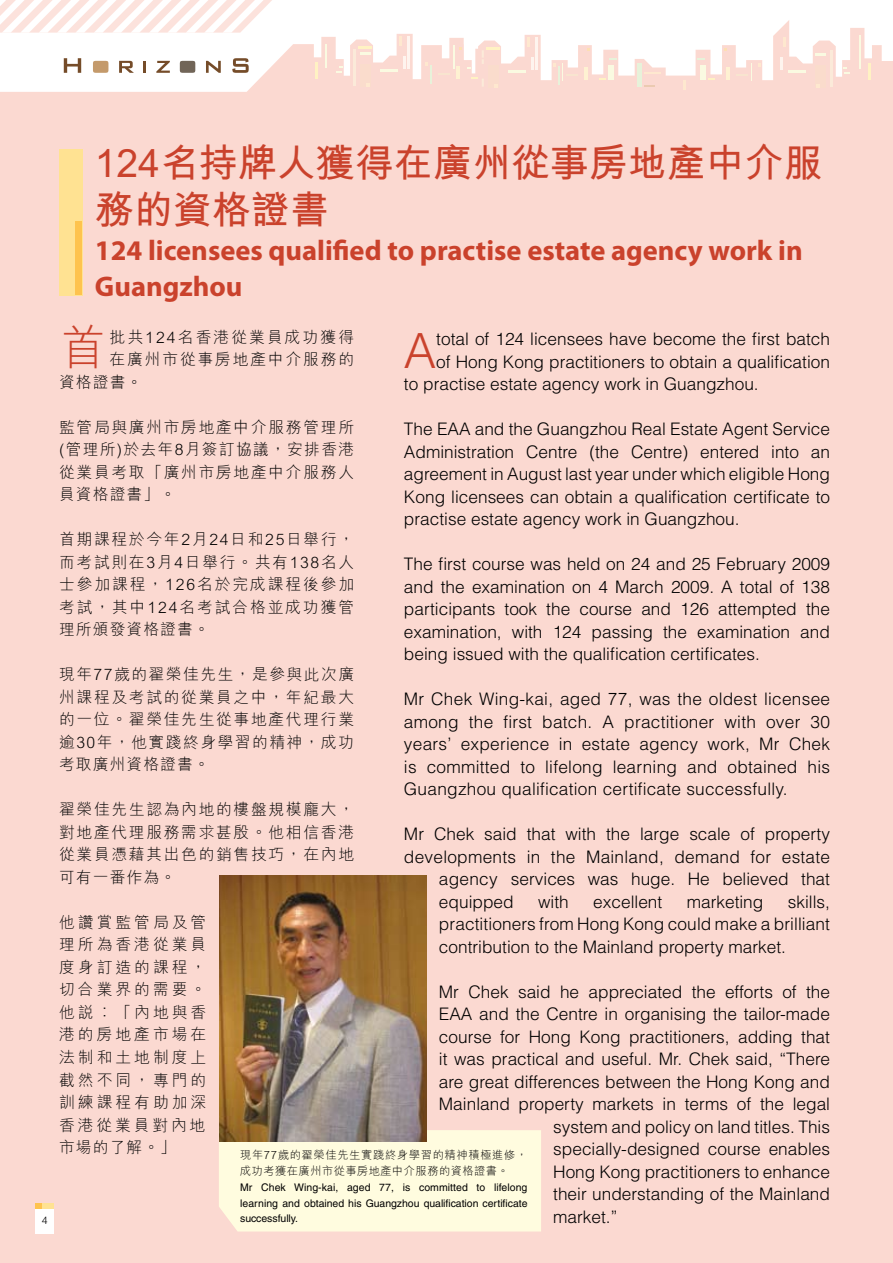
<style>
.page{position:relative;width:893px;height:1263px;background:#fff}
.page>*{position:absolute;margin:0;border:0;box-sizing:border-box;transform-origin:0 0}
.t1{font:300 48.45px "Helvetica";color:#ca422c}
.t2{font:300 47.25px "M Hei";color:#ca422c}
.t3{font:700 39px/46.8px "M Hei";color:#ca422c}
.t4{font:700 28.5px/36px "Myriad Pro";color:#ca422c}
.t5{font:300 17.25px/22.5px "Helvetica";color:#000;text-align:justify}
.t6{font:300 15.75px/22.5px "M Hei";letter-spacing:.11em;color:#000;text-align:justify}
.t7{font:300 15.75px "M Hei";letter-spacing:.135em;color:#000}
.t8{font:300 11.25px/15.8px "M Hei";letter-spacing:.06em;color:#000}
.t9{font:10.5px/15.8px "Helvetica";letter-spacing:-.005em;color:#000;text-align:justify}
.t10{font:300 10.5px "Helvetica";color:#000}
</style>
<div class="page">
<div style="left:0;top:20px;width:892px;height:1243px;background:#fbd9d1"></div>
<hr style="left:408px;top:36px;width:2px;height:33px;background:#fee5d6">
<svg style="left:404px;top:56px;width:2px;height:13px"></svg>
<svg style="left:400px;top:36px;width:2px;height:10px"></svg>
<hr style="left:354px;top:49px;width:2px;height:37px;background:#f6cba0">
<div style="left:360px;top:64px;width:10px;height:23px;background:#fadccc"></div>
<svg style="left:358px;top:46px;width:13px;height:9px"></svg>
<svg style="left:366px;top:83px;width:4px;height:4px"></svg>
<svg style="left:336px;top:66px;width:6px;height:7px"></svg>
<svg style="left:315px;top:44px;width:11px;height:35px"></svg>
<svg style="left:380px;top:70px;width:17px;height:2px"></svg>
<svg style="left:780px;top:57px;width:2px;height:13px"></svg>
<svg style="left:784px;top:37px;width:2px;height:10px"></svg>
<svg style="left:726px;top:53px;width:7px;height:27px"></svg>
<svg style="left:726px;top:68px;width:3px;height:12px"></svg>
<hr style="left:830px;top:50px;width:2px;height:37px;background:#f6cba0">
<div style="left:816px;top:65px;width:10px;height:23px;background:#fadccc"></div>
<svg style="left:816px;top:53px;width:10px;height:3px"></svg>
<svg style="left:816px;top:84px;width:3px;height:4px"></svg>
<svg style="left:737px;top:64px;width:15px;height:17px"></svg>
<hr style="left:859px;top:35px;width:2px;height:34px;background:#f4f3b4">
<svg style="left:843px;top:67px;width:6px;height:7px"></svg>
<hr style="left:868px;top:63px;width:3px;height:17px;background:#ffdf6a">
<svg style="left:861px;top:76px;width:4px;height:4px"></svg>
<div style="left:700px;top:65px;width:6px;height:15px;background:#fafae1"></div>
<svg style="left:708px;top:78px;width:7px;height:2px"></svg>
<svg style="left:788px;top:71px;width:18px;height:2px"></svg>
<svg style="left:683px;top:80px;width:2px;height:10px"></svg>
<svg style="left:644px;top:72px;width:16px;height:2px"></svg>
<div style="left:637px;top:63px;width:5px;height:23px;background:#e7f2da"></div>
<svg style="left:644px;top:85px;width:11px;height:2px"></svg>
<hr style="left:536px;top:37px;width:2px;height:33px;background:#fee5d6">
<svg style="left:532px;top:57px;width:2px;height:13px"></svg>
<svg style="left:528px;top:37px;width:2px;height:10px"></svg>
<svg style="left:580px;top:53px;width:8px;height:27px"></svg>
<svg style="left:585px;top:68px;width:3px;height:12px"></svg>
<svg style="left:553px;top:64px;width:24px;height:21px"></svg>
<svg style="left:425px;top:45px;width:74px;height:43px;background:#fbdfd5"></svg>
<div style="left:608px;top:65px;width:5px;height:15px;background:#fafae1"></div>
<svg style="left:599px;top:78px;width:6px;height:2px"></svg>
<svg style="left:508px;top:71px;width:17px;height:2px"></svg>
<div style="left:875px;top:61px;width:18px;height:33px;background:#fbd9d1"></div>
<svg style="left:0;top:0;width:285px;height:33px"></svg>
<svg style="left:64px;top:58px;width:17px;height:15px"></svg>
<svg style="left:93px;top:61px;width:15px;height:12px"></svg>
<svg style="left:119px;top:61px;width:15px;height:12px"></svg>
<svg style="left:143px;top:61px;width:3px;height:12px"></svg>
<svg style="left:156px;top:61px;width:14px;height:12px"></svg>
<svg style="left:180px;top:61px;width:15px;height:12px"></svg>
<svg style="left:206px;top:61px;width:15px;height:12px"></svg>
<svg style="left:232px;top:58px;width:17px;height:15px"></svg>
<svg style="left:892px;top:94px;width:1px;height:1169px"></svg>
<div style="left:219px;top:1130px;width:322px;height:101px;background:#fffcdf"></div>
<div style="left:35px;top:1203px;width:19px;height:30px;background:#ffe292"></div>
<div style="left:35px;top:1203px;width:6px;height:30px;background:#fec34e"></div>
<div style="left:35px;top:1209px;width:19px;height:24px;background:#fff"></div>
<div style="left:59px;top:149px;width:23px;height:146px;background:#ffe292"></div>
<div style="left:76px;top:221px;width:6px;height:74px;background:#fec34e"></div>
<img style="left:219px;top:876px;width:207px;height:265px">
<h3 class="t3" style="left:95px;top:140px;width:730px">124名持牌人獲得在廣州從事房地產中介服務的資格證書</h3>
<h3 class="t4" style="left:95px;top:231px;width:709px">124 licensees qualified to practise estate agency work in<br>Guangzhou</h3>
<h2 class="t2" style="left:59px;top:323px;width:49px">首</h2>
<p class="t7" style="left:110px;top:329px;width:246px">批共124名香港從業員成功獲得</p>
<h1 class="t1" style="left:404px;top:320px;width:34px">A</h1>
<p class="t5" style="left:436px;top:327px;width:395px">total of 124 licensees have become the first batch</p>
<p class="t6" style="left:110px;top:349px;width:246px">在廣州市從事房地產中介服務的</p>
<p class="t6" style="left:59px;top:371px;width:85px">資格證書。</p>
<p class="t6" style="left:59px;top:416px;width:297px">監管局與廣州市房地產中介服務管理所(管理所)於去年8月簽訂協議，安排香港從業員考取「廣州市房地產中介服務人員資格證書」。</p>
<p class="t6" style="left:59px;top:529px;width:297px">首期課程於今年2月24日和25日舉行，而考試則在3月4日舉行。共有138名人士參加課程，126名於完成課程後參加考試，其中124名考試合格並成功獲管理所頒發資格證書。</p>
<p class="t6" style="left:59px;top:664px;width:296px">現年77歲的翟榮佳先生，是參與此次廣州課程及考試的從業員之中，年紀最大的一位。翟榮佳先生從事地產代理行業逾30年，他實踐終身學習的精神，成功考取廣州資格證書。</p>
<p class="t6" style="left:59px;top:799px;width:296px">翟榮佳先生認為內地的樓盤規模龐大，對地產代理服務需求甚殷。他相信香港從業員憑藉其出色的銷售技巧，在內地可有一番作為。</p>
<p class="t6" style="left:59px;top:911px;width:149px">他讚賞監管局及管理所為香港從業員度身訂造的課程，切合業界的需要。他說︰「內地與香港的房地產市場在法制和土地制度上截然不同，專門的訓練課程有助加深香港從業員對內地市場的了解。」</p>
<p class="t5" style="left:436px;top:350px;width:395px">of Hong Kong practitioners to obtain a qualification</p>
<p class="t5" style="left:404px;top:372px;width:356px">to practise estate agency work in Guangzhou.</p>
<p class="t5" style="left:404px;top:417px;width:428px">The EAA and the Guangzhou Real Estate Agent Service Administration Centre (the Centre) entered into an agreement in August last year under which eligible Hong Kong licensees can obtain a qualification certificate to practise estate agency work in Guangzhou.</p>
<p class="t5" style="left:404px;top:552px;width:428px">The first course was held on 24 and 25 February 2009 and the examination on 4 March 2009. A total of 138 participants took the course and 126 attempted the examination, with 124 passing the examination and being issued with the qualification certificates.</p>
<p class="t5" style="left:404px;top:687px;width:428px">Mr Chek Wing-kai, aged 77, was the oldest licensee among the first batch. A practitioner with over 30 years’ experience in estate agency work, Mr Chek is committed to lifelong learning and obtained his Guangzhou qualification certificate successfully.</p>
<p class="t5" style="left:404px;top:822px;width:428px">Mr Chek said that with the large scale of property</p>
<p class="t5" style="left:404px;top:845px;width:428px">developments in the Mainland, demand for estate</p>
<p class="t5" style="left:439px;top:867px;width:393px">agency services was huge. He believed that</p>
<p class="t5" style="left:439px;top:890px;width:76px">equipped</p>
<p class="t5" style="left:538px;top:890px;width:32px">with</p>
<p class="t5" style="left:593px;top:890px;width:71px">excellent</p>
<p class="t5" style="left:687px;top:890px;width:78px">marketing</p>
<p class="t5" style="left:439px;top:890px;width:393px;text-indent:349px">skills, practitioners from Hong Kong could make a brilliant contribution to the Mainland property market.</p>
<p class="t5" style="left:439px;top:980px;width:393px;text-align:right">Mr Chek said he appreciated the efforts of the EAA and the Centre in organising the tailor-made course for Hong Kong practitioners, adding that it was practical and useful. Mr. Chek said, “There are great differences between the Hong Kong and Mainland property markets in terms of the legal system and policy on land titles. This specially-designed course enables<br>Hong Kong practitioners to enhance<br>their understanding of the Mainland</p>
<p class="t8" style="left:240px;top:1148px;width:289px">現年77歲的翟榮佳先生實踐終身學習的精神積極進修，成功考獲在廣州市從事房地產中介服務的資格證書。</p>
<p class="t9" style="left:240px;top:1179px;width:289px">Mr Chek Wing-kai, aged 77, is committed to lifelong learning and obtained his Guangzhou qualification certificate successfully.</p>
<p class="t10" style="left:42px;top:1214px;width:7px">4</p>
<p class="t5" style="left:553px;top:1205px;width:66px">market.”</p>
</div>
